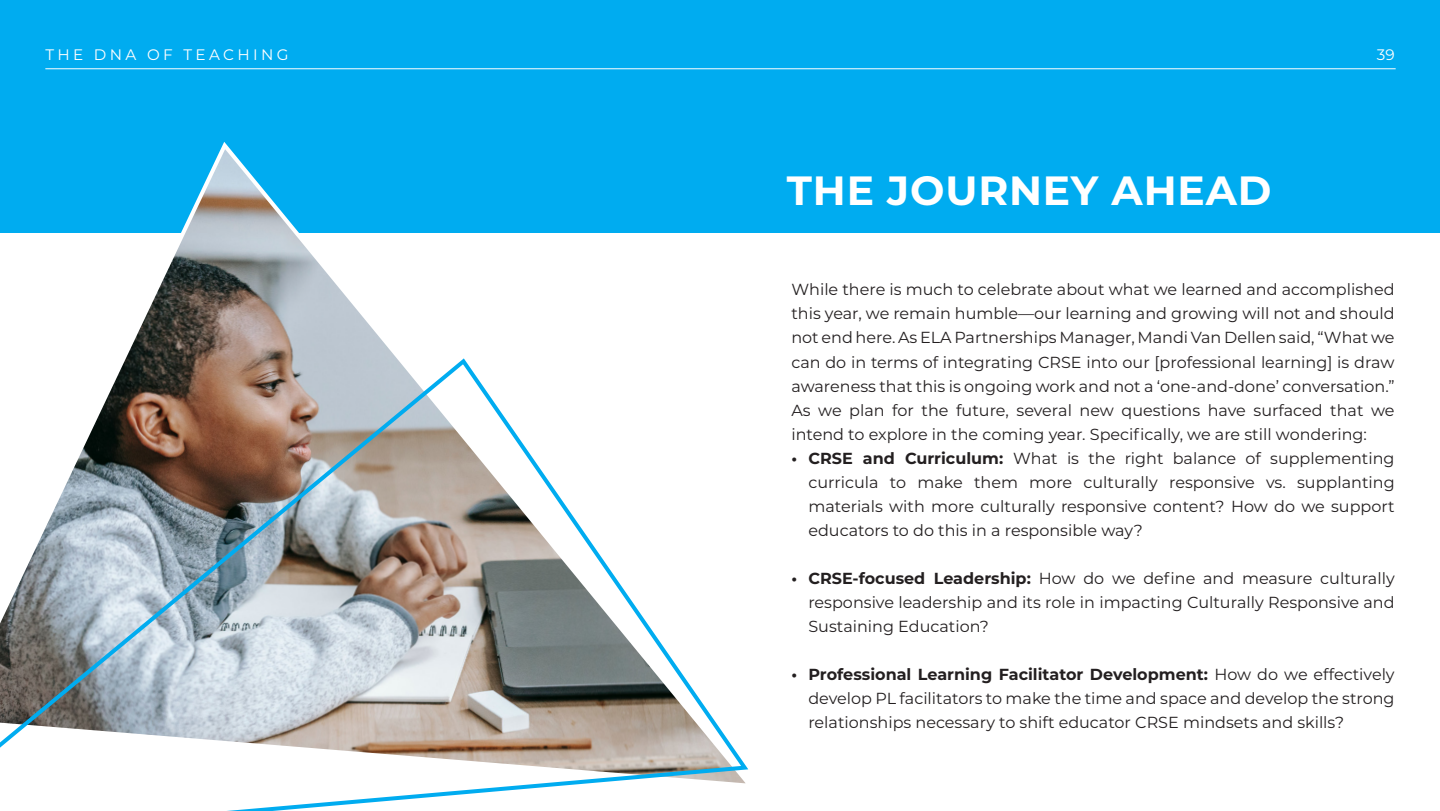
<style>
.page{position:relative;width:1440px;height:811px;background:#fff}
.page>*{position:absolute;margin:0;border:0;box-sizing:border-box;transform-origin:0 0}
.t1{font:700 40.8px "Montserrat";letter-spacing:.02em;color:#fff}
.t2{font:16px/24px "Montserrat";color:#231f20;text-align:justify}
.t3{font:15.2px "Montserrat";letter-spacing:.22em;color:#fff}
.s1{font-weight:700}
</style>
<div class="page">
<div style="left:0;top:0;width:1440px;height:232px;background:#00acf0"></div>
<svg style="left:0;top:142px;width:759px;height:213px"></svg>
<img style="left:0;top:355px;width:749px;height:456px">
<hr style="left:45px;top:68px;width:1351px;height:1px;background:#fff">
<p class="t3" style="left:45px;top:44px;width:245px">THE DNA OF TEACHING</p>
<p class="t3" style="left:1377px;top:44px;width:19px">39</p>
<p class="t1" style="left:787px;top:161px;width:486px">THE JOURNEY AHEAD</p>
<p class="t2" style="left:791px;top:277px;width:605px">While there is much to celebrate about what we learned and accomplished this year, we remain humble—our learning and growing will not and should not end here. As ELA Partnerships Manager, Mandi Van Dellen said, “What we can do in terms of integrating CRSE into our [professional learning] is draw awareness that this is ongoing work and not a ‘one-and-done’ conversation.”</p>
<p class="t2" style="left:791px;top:397px;width:605px">As we plan for the future, several new questions have surfaced that we intend to explore in the coming year. Specifically, we are still wondering:</p>
<p class="t2" style="left:808px;top:445px;width:588px;text-indent:-17px"><span class="s1">• CRSE and Curriculum:</span> What is the right balance of supplementing curricula to make them more culturally responsive vs. supplanting materials with more culturally responsive content? How do we support educators to do this in a responsible way?</p>
<p class="t2" style="left:808px;top:565px;width:588px;text-indent:-17px"><span class="s1">• CRSE-focused Leadership:</span> How do we define and measure culturally responsive leadership and its role in impacting Culturally Responsive and Sustaining Education?</p>
<p class="t2" style="left:808px;top:661px;width:588px;text-indent:-17px"><span class="s1">• Professional Learning Facilitator Development:</span> How do we effectively develop PL facilitators to make the time and space and develop the strong relationships necessary to shift educator CRSE mindsets and skills?</p>
</div>
